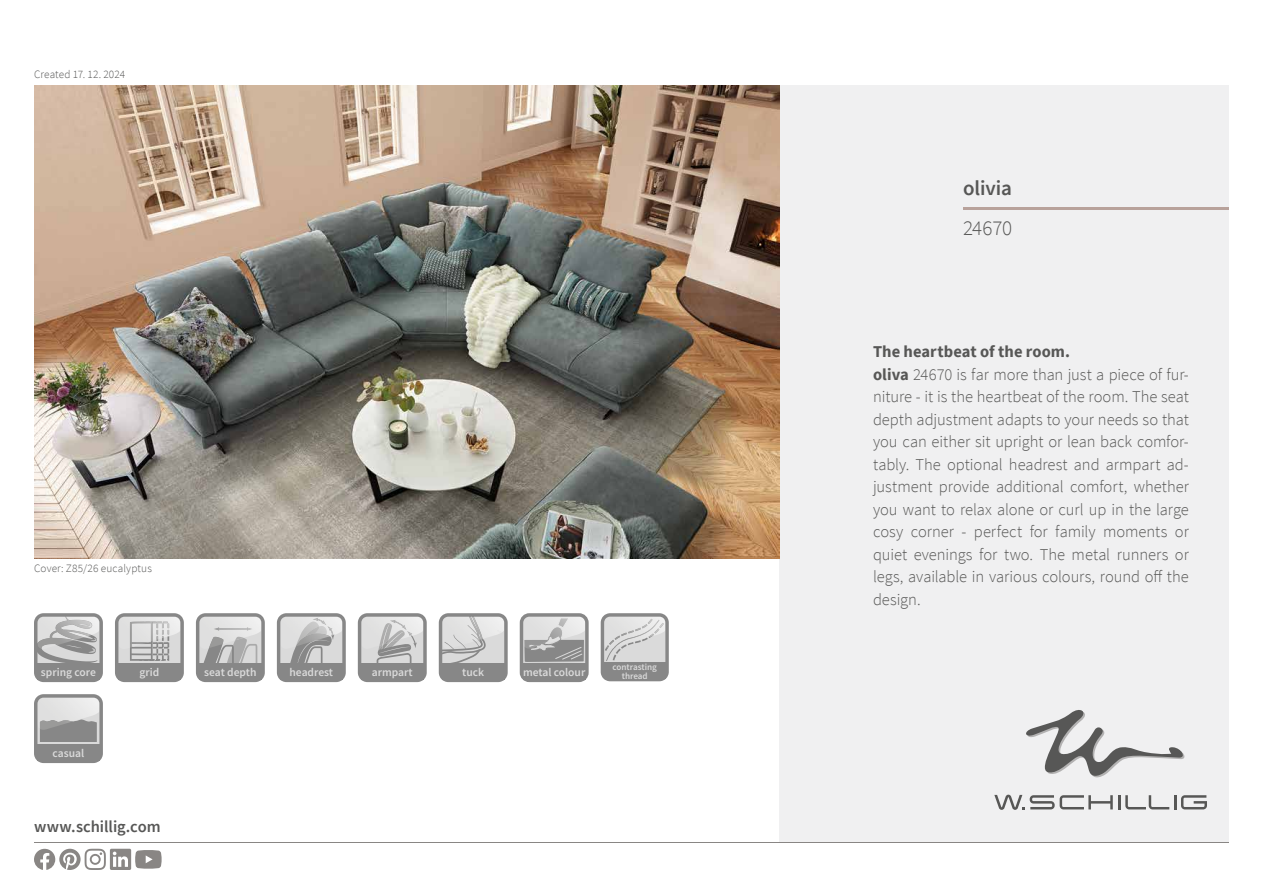
<style>
.page{position:relative;width:1263px;height:893px;background:#fff}
.page>*{position:absolute;margin:0;border:0;box-sizing:border-box;transform-origin:0 0}
.t1{font:600 21px "Source Sans Pro";letter-spacing:-.005em;color:#575756}
.t2{font:300 21px "Source Sans Pro";letter-spacing:-.01em;color:#575756}
.t3{font:300 16.5px/22.5px "Source Sans Pro";letter-spacing:-.005em;color:#575756}
.t4{font:600 16.5px "Source Sans Pro";letter-spacing:-.005em;color:#575756}
.t5{font:600 11.55px "Source Sans Pro";color:#dadada}
.t6{font:300 11.25px "Source Sans Pro";letter-spacing:.01em;color:#575756}
.t7{font:600 9.15px/9.1px "Source Sans Pro";color:#dadada;text-align:center}
.s1{font-weight:700}
</style>
<div class="page">
<div style="left:780px;top:85px;width:449px;height:757px;background:#f0f0f1"></div>
<hr style="left:34px;top:842px;width:1195px;height:1px;background:#898684">
<hr style="left:963px;top:207px;width:266px;height:3px;background:#b8a29b">
<svg style="left:1026px;top:710px;width:159px;height:68px"></svg>
<svg style="left:994px;top:795px;width:213px;height:15px"></svg>
<svg style="left:34px;top:849px;width:128px;height:21px"></svg>
<img style="left:34px;top:85px;width:746px;height:473px">
<svg style="left:601px;top:613px;width:68px;height:68px;background:#c8c8c8"></svg>
<div style="left:604px;top:663px;width:62px;height:16px;background:#878787"></div>
<svg style="left:115px;top:613px;width:69px;height:69px;background:#b5b5b5"></svg>
<svg style="left:277px;top:613px;width:69px;height:69px;background:#b2b2b2"></svg>
<svg style="left:34px;top:613px;width:69px;height:69px;background:#b6b6b6"></svg>
<div style="left:37px;top:663px;width:63px;height:16px;background:#878787"></div>
<svg style="left:196px;top:613px;width:69px;height:69px;background:#b3b3b3"></svg>
<svg style="left:358px;top:613px;width:69px;height:69px;background:#b5b5b5"></svg>
<div style="left:523px;top:663px;width:62px;height:16px;background:#878787"></div>
<svg style="left:524px;top:617px;width:61px;height:46px;background:#bbb"></svg>
<div style="left:520px;top:613px;width:69px;height:69px;border:3px solid #878787;border-radius:8px"></div>
<svg style="left:439px;top:613px;width:69px;height:69px;background:#b9b9b9"></svg>
<svg style="left:34px;top:694px;width:69px;height:69px;background:#b3b3b3"></svg>
<div style="left:37px;top:744px;width:63px;height:16px;background:#878787"></div>
<p class="t6" style="left:34px;top:67px;width:93px">Created 17. 12. 2024</p>
<p class="t6" style="left:34px;top:561px;width:119px">Cover: Z85/26 eucalyptus</p>
<p class="t5" style="left:41px;top:665px;width:57px">spring core</p>
<p class="t5" style="left:139px;top:665px;width:21px">grid</p>
<p class="t5" style="left:204px;top:665px;width:54px">seat depth</p>
<p class="t5" style="left:290px;top:665px;width:45px">headrest</p>
<p class="t5" style="left:372px;top:665px;width:42px">armpart</p>
<p class="t5" style="left:462px;top:665px;width:23px">tuck</p>
<p class="t5" style="left:523px;top:665px;width:64px">metal colour</p>
<p class="t7" style="left:612px;top:663px;width:46px">contrasting thread</p>
<p class="t5" style="left:53px;top:746px;width:33px">casual</p>
<p class="t4" style="left:34px;top:816px;width:128px">www.schillig.com</p>
<p class="t1" style="left:963px;top:175px;width:50px">olivia</p>
<p class="t2" style="left:963px;top:215px;width:51px">24670</p>
<p class="t3" style="left:873px;top:340px;width:317px"><span class="s1">The heartbeat of the room.<br>oliva</span> 24670 is far more than just a piece of fur&shy;niture - it is the heartbeat of the room. The seat depth adjustment adapts to your needs so that you can either sit upright or lean back comfor&shy;tably. The optional headrest and armpart ad&shy;justment provide additional comfort, whether you want to relax alone or curl up in the large cosy corner - perfect for family moments or quiet evenings for two. The metal runners or legs, available in various colours, round off the design.</p>
</div>
